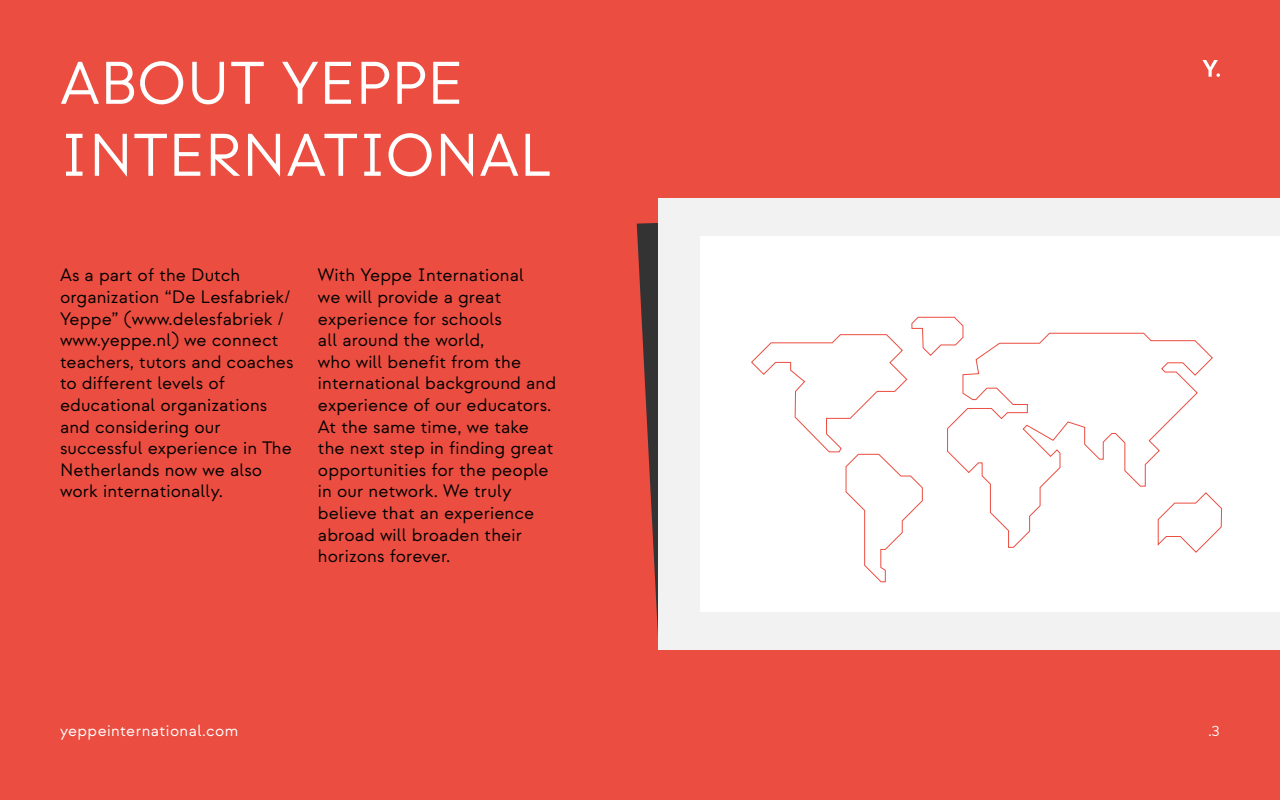
<style>
.page{position:relative;width:1280px;height:800px;background:#eb4d40}
.page>*{position:absolute;margin:0;border:0;box-sizing:border-box;transform-origin:0 0}
.t1{font:60px/72px "Strawford";color:#fff}
.t2{font:18px/21.6px "Strawford";letter-spacing:.005em;color:#000}
.t3{font:16px "Strawford";letter-spacing:.025em;color:#fff}
.t4{font:14px "Muli";color:#fff}
</style>
<div class="page">
<svg style="left:1203px;top:60px;width:17px;height:17px"></svg>
<svg style="left:637px;top:212px;width:22px;height:438px"></svg>
<div style="left:659px;top:198px;width:621px;height:452px;background:#f2f2f2"></div>
<div style="left:701px;top:236px;width:579px;height:376px;background:#fff"></div>
<svg style="left:751px;top:316px;width:472px;height:267px"></svg>
<h1 class="t1" style="left:60px;top:48px;width:493px">ABOUT YEPPE<br>INTERNATIONAL</h1>
<p class="t2" style="left:60px;top:265px;width:235px">As a part of the Dutch organization “De Lesfabriek/<br>Yeppe” (www.delesfabriek / www.yeppe.nl) we connect teachers, tutors and coaches to different levels of educational organizations and considering our successful experience in The<br>Netherlands now we also work internationally.</p>
<p class="t2" style="left:318px;top:265px;width:240px">With Yeppe International<br>we will provide a great experience for schools<br>all around the world,<br>who will benefit from the international background and experience of our educators.<br>At the same time, we take the next step in finding great opportunities for the people in our network. We truly believe that an experience abroad will broaden their horizons forever.</p>
<p class="t3" style="left:60px;top:721px;width:180px">yeppeinternational.com</p>
<p class="t4" style="left:1208px;top:721px;width:13px">.3</p>
</div>
